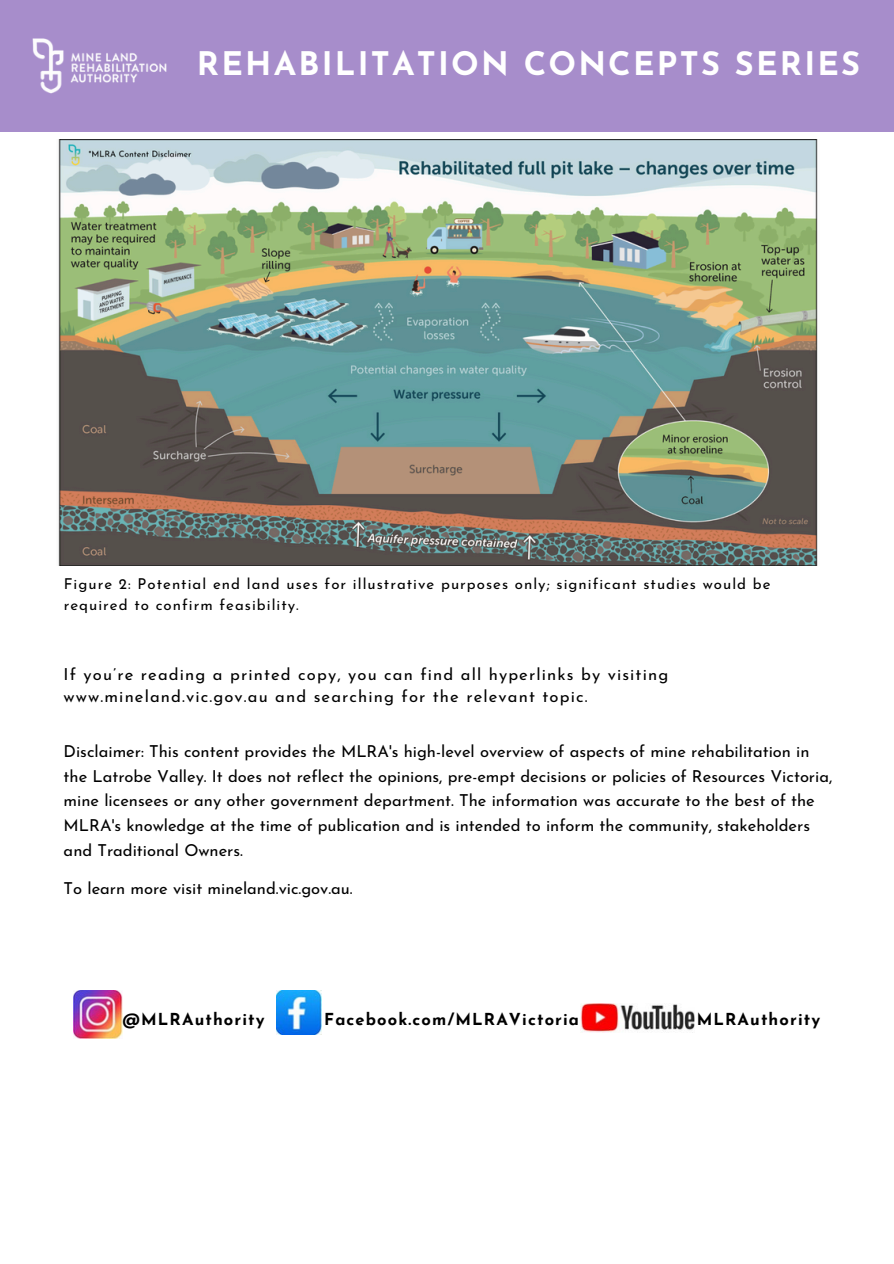
<style>
.page{position:relative;width:894px;height:1264px;background:#fff}
.page>*{position:absolute;margin:0;border:0;box-sizing:border-box;transform-origin:0 0}
.t1{font:700 32.4px "Josefin Sans";letter-spacing:.07em;color:#fff}
.t2{font:16.5px/24.8px "Josefin Sans";color:#000}
.t3{font:16.5px/22.5px "Josefin Sans";letter-spacing:.07em;color:#000}
.t4{font:700 16.5px "Josefin Sans";letter-spacing:.07em;color:#000}
.t5{font:15px/20.2px "Josefin Sans";letter-spacing:.07em;color:#000}
</style>
<div class="page">
<div style="left:0;top:0;width:893px;height:132px;background:#a78dcb"></div>
<img style="left:32px;top:38px;width:135px;height:56px">
<img style="left:74px;top:990px;width:48px;height:48px">
<img style="left:276px;top:990px;width:45px;height:44px">
<img style="left:580px;top:1003px;width:114px;height:29px">
<img style="left:58px;top:140px;width:760px;height:425px">
<p class="t1" style="left:197px;top:51px;width:664px">REHABILITATION CONCEPTS SERIES</p>
<p class="t5" style="left:64px;top:575px;width:708px">Figure 2: Potential end land uses for illustrative purposes only; significant studies would be required to confirm feasibility.</p>
<p class="t3" style="left:64px;top:664px;width:606px">If you’re reading a printed copy, you can find all hyperlinks by visiting www.mineland.vic.gov.au and searching for the relevant topic.</p>
<p class="t2" style="left:64px;top:740px;width:770px">Disclaimer: This content provides the MLRA's high-level overview of aspects of mine rehabilitation in the Latrobe Valley. It does not reflect the opinions, pre-empt decisions or policies of Resources Victoria, mine licensees or any other government department. The information was accurate to the best of the MLRA's knowledge at the time of publication and is intended to inform the community, stakeholders and Traditional Owners.</p>
<h1 class="t2" style="left:64px;top:877px;width:290px">To learn more visit mineland.vic.gov.au.</h1>
<p class="t4" style="left:122px;top:1012px;width:144px">@MLRAuthority</p>
<p class="t4" style="left:324px;top:1012px;width:256px">Facebook.com/MLRAVictoria</p>
<p class="t4" style="left:696px;top:1012px;width:125px">MLRAuthority</p>
</div>
